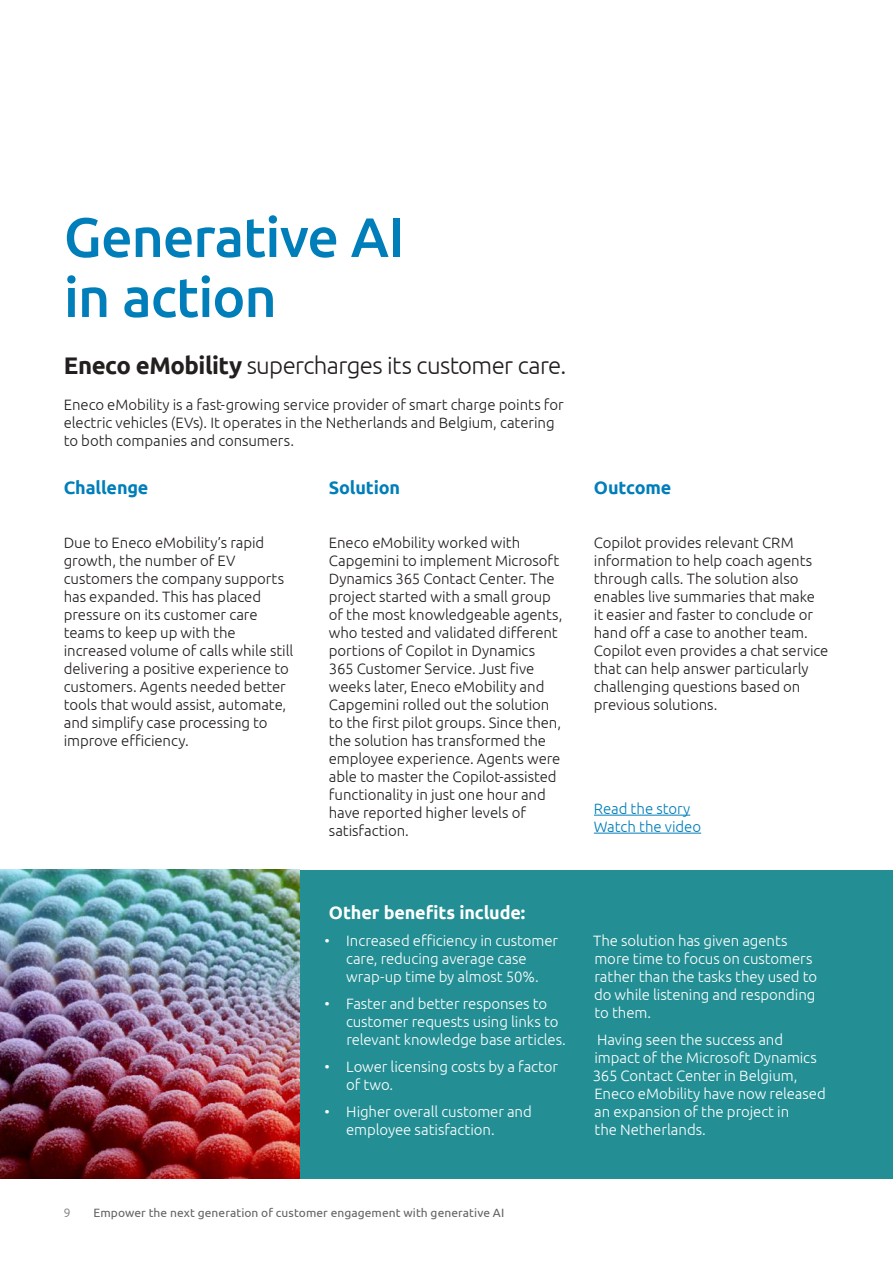
<style>
.page{position:relative;width:893px;height:1263px;background:#fff}
.page>*{position:absolute;margin:0;border:0;box-sizing:border-box;transform-origin:0 0}
.t1{font:500 55.5px/60px "Ubuntu";letter-spacing:-.02em;color:#007eba}
.t2{font:300 24px "Ubuntu";letter-spacing:-.025em;color:#241f1f}
.t3{font:700 18px "Ubuntu";letter-spacing:-.01em;color:#007eba}
.t4{font:700 18px "Ubuntu";letter-spacing:-.01em;color:#fff}
.t5{font:300 15px/18px "Ubuntu";letter-spacing:-.005em;color:#241f1f}
.t6{font:300 15px/18px "Ubuntu";letter-spacing:-.005em;color:#fff}
.t7{font:300 15px/18px "Ubuntu";letter-spacing:-.005em;color:#007eba}
.t8{font:12px "Ubuntu";letter-spacing:.005em;color:#656365}
.t9{font:300 12px "Ubuntu";color:#717072}
.s1{font-weight:700}
</style>
<div class="page">
<hr style="left:594px;top:815px;width:96px;height:1px;background:#007eba">
<hr style="left:594px;top:833px;width:107px;height:1px;background:#007eba">
<div style="left:299px;top:870px;width:594px;height:308px;background:#238f94"></div>
<img style="left:0;top:870px;width:299px;height:308px">
<h1 class="t1" style="left:64px;top:205px;width:342px">Generative AI in action</h1>
<h2 class="t2" style="left:64px;top:351px;width:504px"><span class="s1">Eneco eMobility</span> supercharges its customer care.</h2>
<p class="t5" style="left:64px;top:395px;width:501px">Eneco eMobility is a fast-growing service provider of smart charge points for electric vehicles (EVs). It operates in the Netherlands and Belgium, catering to both companies and consumers.</p>
<p class="t3" style="left:64px;top:477px;width:86px">Challenge</p>
<p class="t5" style="left:64px;top:533px;width:231px">Due to Eneco eMobility’s rapid growth, the number of EV customers the company supports has expanded. This has placed pressure on its customer care teams to keep up with the increased volume of calls while still delivering a positive experience to customers. Agents needed better tools that would assist, automate, and simplify case processing to improve efficiency.</p>
<p class="t3" style="left:329px;top:477px;width:73px">Solution</p>
<p class="t5" style="left:329px;top:533px;width:235px">Eneco eMobility worked with<br>Capgemini to implement Microsoft<br>Dynamics 365 Contact Center. The project started with a small group of the most knowledgeable agents, who tested and validated different portions of Copilot in Dynamics<br>365 Customer Service. Just five weeks later, Eneco eMobility and<br>Capgemini rolled out the solution to the first pilot groups. Since then, the solution has transformed the employee experience. Agents were able to master the Copilot-assisted functionality in just one hour and have reported higher levels of satisfaction.</p>
<p class="t4" style="left:329px;top:902px;width:198px">Other benefits include:</p>
<p class="t6" style="left:346px;top:932px;width:214px;text-indent:-21px">• Increased efficiency in customer care, reducing average case wrap-up time by almost 50%.</p>
<p class="t6" style="left:346px;top:995px;width:221px;text-indent:-21px">• Faster and better responses to customer requests using links to relevant knowledge base articles.</p>
<p class="t6" style="left:346px;top:1058px;width:214px;text-indent:-21px">• Lower licensing costs by a factor of two.</p>
<p class="t6" style="left:346px;top:1103px;width:187px;text-indent:-22px">• Higher overall customer and employee satisfaction.</p>
<p class="t9" style="left:64px;top:1205px;width:8px">9</p>
<p class="t8" style="left:94px;top:1205px;width:412px">Empower the next generation of customer engagement with generative AI</p>
<p class="t3" style="left:594px;top:477px;width:79px">Outcome</p>
<p class="t5" style="left:594px;top:533px;width:236px">Copilot provides relevant CRM information to help coach agents through calls. The solution also enables live summaries that make<br>it easier and faster to conclude or hand off a case to another team.<br>Copilot even provides a chat service that can help answer particularly challenging questions based on previous solutions.</p>
<p class="t7" style="left:594px;top:799px;width:109px">Read the story<br>Watch the video</p>
<p class="t6" style="left:593px;top:932px;width:226px">The solution has given agents more time to focus on customers rather than the tasks they used to do while listening and responding to them.</p>
<p class="t6" style="left:593px;top:1031px;width:234px">Having seen the success and impact of the Microsoft Dynamics<br>365 Contact Center in Belgium,<br>Eneco eMobility have now released an expansion of the project in<br>the Netherlands.</p>
</div>
